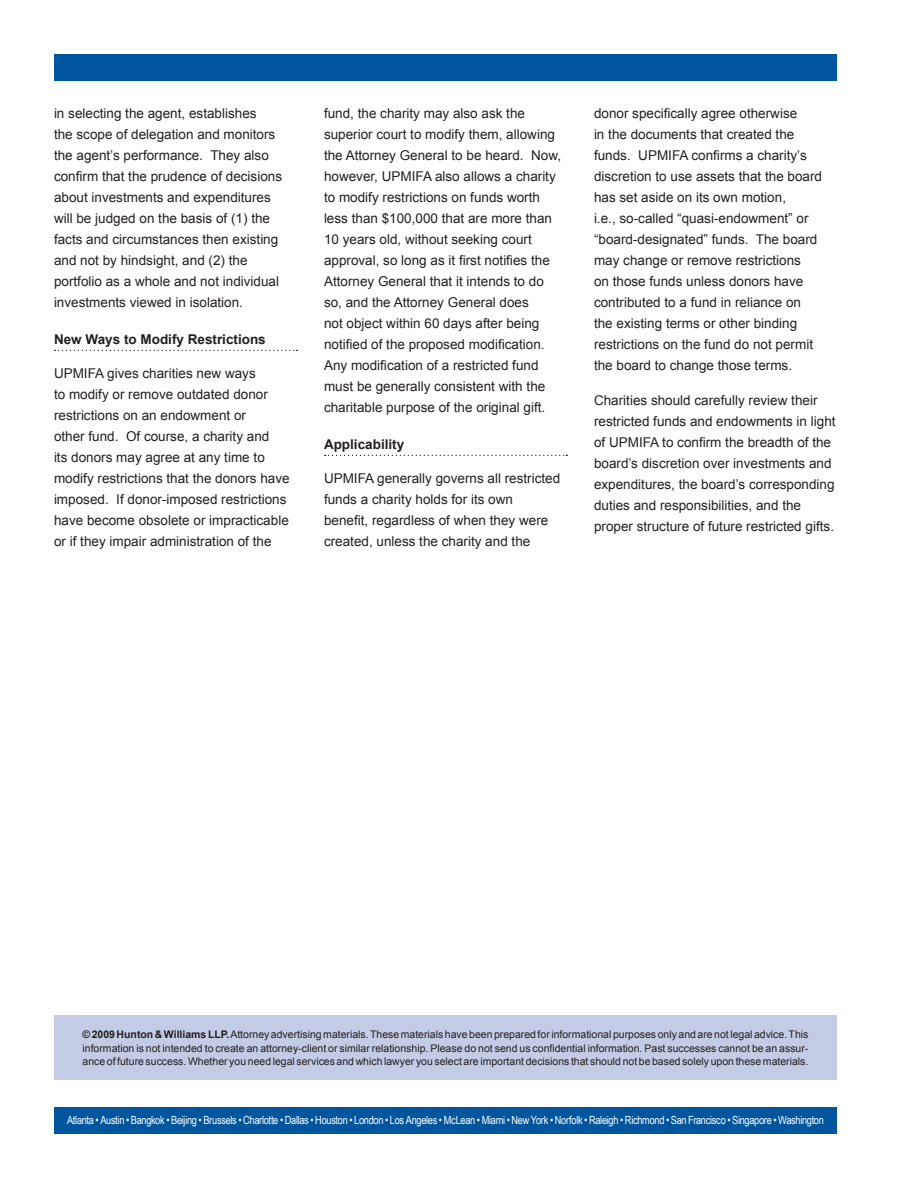
<style>
.page{position:relative;width:918px;height:1188px;background:#fff}
.page>*{position:absolute;margin:0;border:0;box-sizing:border-box;transform-origin:0 0}
.t1{font:13.5px/21px "Arial";color:#231f20}
.t2{font:700 13.5px "Arial";color:#231f20}
.t3{font:11.25px "Arial Narrow";letter-spacing:-.025em;color:#fff}
.t4{font:10.5px/13.5px "Arial";color:#231f20;text-align:justify}
.s1{font-weight:700}
</style>
<div class="page">
<div style="left:54px;top:1107px;width:783px;height:26px;background:#00559f"></div>
<div style="left:54px;top:54px;width:783px;height:26px;background:#00559f"></div>
<div style="left:54px;top:1016px;width:783px;height:64px;background:#c3cbe5"></div>
<svg style="left:55px;top:350px;width:242px;height:1px"></svg>
<svg style="left:325px;top:455px;width:242px;height:1px"></svg>
<p class="t1" style="left:54px;top:103px;width:230px">in selecting the agent, establishes<br>the scope of delegation and monitors the agent’s performance. They also confirm that the prudence of decisions about investments and expenditures will be judged on the basis of (1) the facts and circumstances then existing and not by hindsight, and (2) the portfolio as a whole and not individual investments viewed in isolation.</p>
<p class="t2" style="left:54px;top:330px;width:213px">New Ways to Modify Restrictions</p>
<p class="t1" style="left:54px;top:363px;width:237px">UPMIFA gives charities new ways<br>to modify or remove outdated donor restrictions on an endowment or<br>other fund. Of course, a charity and<br>its donors may agree at any time to modify restrictions that the donors have imposed. If donor‑imposed restrictions have become obsolete or impracticable or if they impair administration of the</p>
<p class="t1" style="left:324px;top:103px;width:239px">fund, the charity may also ask the superior court to modify them, allowing the Attorney General to be heard. Now, however, UPMIFA also allows a charity to modify restrictions on funds worth less than $100,000 that are more than 10 years old, without seeking court approval, so long as it first notifies the Attorney General that it intends to do so, and the Attorney General does<br>not object within 60 days after being notified of the proposed modification.<br>Any modification of a restricted fund must be generally consistent with the charitable purpose of the original gift.</p>
<p class="t2" style="left:324px;top:435px;width:82px">Applicability</p>
<p class="t1" style="left:324px;top:468px;width:238px">UPMIFA generally governs all restricted funds a charity holds for its own benefit, regardless of when they were created, unless the charity and the</p>
<p class="t1" style="left:594px;top:103px;width:230px">donor specifically agree otherwise<br>in the documents that created the funds. UPMIFA confirms a charity’s discretion to use assets that the board has set aside on its own motion,<br>i.e., so‑called “quasi‑endowment” or “board‑designated” funds. The board may change or remove restrictions<br>on those funds unless donors have contributed to a fund in reliance on the existing terms or other binding restrictions on the fund do not permit the board to change those terms.</p>
<p class="t1" style="left:594px;top:389px;width:243px">Charities should carefully review their restricted funds and endowments in light of UPMIFA to confirm the breadth of the board’s discretion over investments and expenditures, the board’s corresponding duties and responsibilities, and the proper structure of future restricted gifts.</p>
<p class="t4" style="left:82px;top:1028px;width:727px"><span class="s1">© 2009 Hunton &amp; Williams LLP.</span> Attorney advertising materials. These materials have been prepared for informational purposes only and are not legal advice. This information is not intended to create an attorney-client or similar relationship. Please do not send us confidential information. Past successes cannot be an assur‑ ance of future success. Whether you need legal services and which lawyer you select are important decisions that should not be based solely upon these materials.</p>
<p class="t3" style="left:67px;top:1112px;width:758px">Atlanta • Austin • Bangkok • Beijing • Brussels • Charlotte • Dallas • Houston • London • Los Angeles • McLean • Miami • New York • Norfolk • Raleigh • Richmond • San Francisco • Singapore • Washington</p>
</div>
